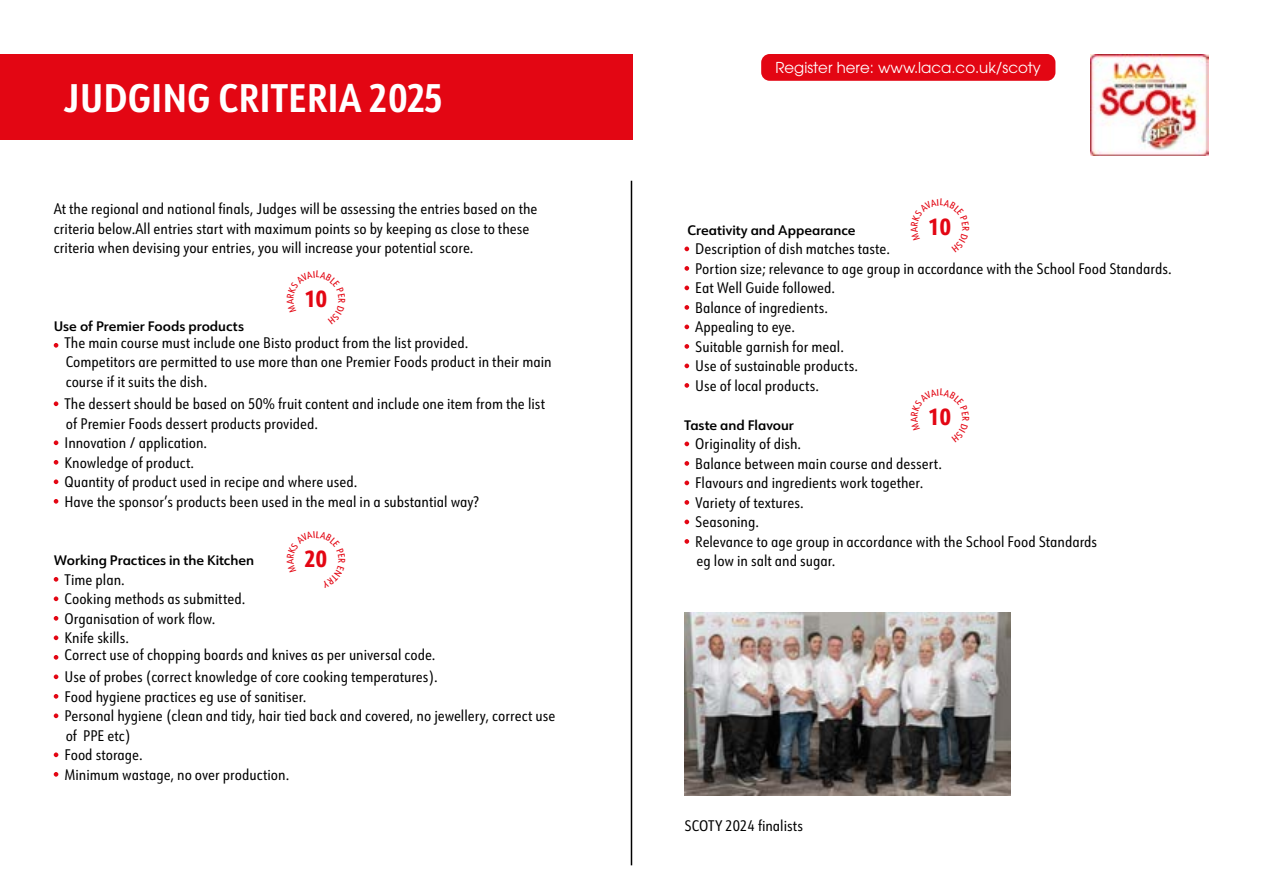
<style>
.page{position:relative;width:1263px;height:893px;background:#fff}
.page>*{position:absolute;margin:0;border:0;box-sizing:border-box;transform-origin:0 0}
.t1{font:700 39px "URW Form Cond";color:#fff}
.t2{font:800 22.95px "URW Form Cond";color:#e30613}
.t3{font:15px/19.5px "URW Form Cond";color:#000}
.t4{font:15px "ITC Avant Garde Pro";color:#fff}
.t5{font:600 13.5px "URW Form";color:#000}
</style>
<div class="page">
<div style="left:0;top:54px;width:632px;height:86px;background:#e30613"></div>
<svg style="left:54px;top:343px;width:4px;height:5px"></svg>
<svg style="left:54px;top:401px;width:4px;height:5px"></svg>
<svg style="left:54px;top:440px;width:4px;height:5px"></svg>
<svg style="left:54px;top:460px;width:4px;height:5px"></svg>
<svg style="left:54px;top:479px;width:4px;height:5px"></svg>
<svg style="left:54px;top:499px;width:4px;height:5px"></svg>
<svg style="left:54px;top:577px;width:4px;height:5px"></svg>
<svg style="left:54px;top:596px;width:4px;height:5px"></svg>
<svg style="left:54px;top:616px;width:4px;height:5px"></svg>
<svg style="left:54px;top:635px;width:4px;height:5px"></svg>
<svg style="left:54px;top:655px;width:4px;height:5px"></svg>
<svg style="left:54px;top:674px;width:4px;height:5px"></svg>
<svg style="left:54px;top:694px;width:4px;height:5px"></svg>
<svg style="left:54px;top:713px;width:4px;height:5px"></svg>
<svg style="left:54px;top:752px;width:4px;height:5px"></svg>
<svg style="left:54px;top:772px;width:4px;height:5px"></svg>
<hr style="left:631px;top:181px;width:1px;height:684px;background:#000">
<svg style="left:684px;top:247px;width:5px;height:4px"></svg>
<svg style="left:684px;top:266px;width:5px;height:5px"></svg>
<svg style="left:684px;top:286px;width:5px;height:4px"></svg>
<svg style="left:684px;top:305px;width:5px;height:5px"></svg>
<svg style="left:684px;top:325px;width:5px;height:4px"></svg>
<svg style="left:684px;top:344px;width:5px;height:5px"></svg>
<svg style="left:684px;top:364px;width:5px;height:4px"></svg>
<svg style="left:684px;top:383px;width:5px;height:5px"></svg>
<svg style="left:684px;top:442px;width:5px;height:4px"></svg>
<svg style="left:684px;top:461px;width:5px;height:5px"></svg>
<svg style="left:684px;top:481px;width:5px;height:4px"></svg>
<svg style="left:684px;top:500px;width:5px;height:5px"></svg>
<svg style="left:684px;top:520px;width:5px;height:4px"></svg>
<svg style="left:684px;top:539px;width:5px;height:5px"></svg>
<div style="left:761px;top:54px;width:294px;height:27px;background:#e30613;border-radius:9px"></div>
<img style="left:684px;top:612px;width:326px;height:183px">
<img style="left:1091px;top:54px;width:118px;height:102px">
<h1 class="t1" style="left:64px;top:71px;width:381px">JUDGING CRITERIA 2025</h1>
<p class="t3" style="left:54px;top:198px;width:485px">At the regional and national finals, Judges will be assessing the entries based on the criteria below.All entries start with maximum points so by keeping as close to these criteria when devising your entries, you will increase your potential score.</p>
<h2 class="t2" style="left:305px;top:283px;width:24px">10</h2>
<p class="t5" style="left:54px;top:317px;width:192px">Use of Premier Foods products</p>
<p class="t3" style="left:65px;top:332px;width:489px">The main course must include one Bisto product from the list provided.<br>Competitors are permitted to use more than one Premier Foods product in their main course if it suits the dish.</p>
<p class="t3" style="left:65px;top:393px;width:482px">The dessert should be based on 50% fruit content and include one item from the list of Premier Foods dessert products provided.<br>Innovation / application.<br>Knowledge of product.<br>Quantity of product used in recipe and where used.<br>Have the sponsor’s products been used in the meal in a substantial way?</p>
<h2 class="t2" style="left:305px;top:543px;width:24px">20</h2>
<p class="t5" style="left:54px;top:551px;width:202px">Working Practices in the Kitchen</p>
<p class="t3" style="left:65px;top:569px;width:182px">Time plan.<br>Cooking methods as submitted.<br>Organisation of work flow.<br>Knife skills.</p>
<p class="t3" style="left:65px;top:642px;width:375px;line-height:22.5px">Correct use of chopping boards and knives as per universal code.<br>Use of probes (correct knowledge of core cooking temperatures).</p>
<p class="t3" style="left:64px;top:686px;width:492px">Food hygiene practices eg use of sanitiser.<br>Personal hygiene (clean and tidy, hair tied back and covered, no jewellery, correct use of PPE etc)<br>Food storage.<br>Minimum wastage, no over production.</p>
<p class="t4" style="left:775px;top:58px;width:267px">Register here: www.laca.co.uk/scoty</p>
<h2 class="t2" style="left:928px;top:211px;width:24px">10</h2>
<p class="t5" style="left:687px;top:221px;width:170px">Creativity and Appearance</p>
<p class="t3" style="left:695px;top:239px;width:478px">Description of dish matches taste.<br>Portion size; relevance to age group in accordance with the School Food Standards.<br>Eat Well Guide followed.<br>Balance of ingredients.<br>Appealing to eye.<br>Suitable garnish for meal.<br>Use of sustainable products.<br>Use of local products.</p>
<p class="t5" style="left:684px;top:416px;width:111px">Taste and Flavour</p>
<p class="t3" style="left:695px;top:434px;width:403px">Originality of dish.<br>Balance between main course and dessert.<br>Flavours and ingredients work together.<br>Variety of textures.<br>Seasoning.<br>Relevance to age group in accordance with the School Food Standards eg low in salt and sugar.</p>
<h2 class="t2" style="left:928px;top:401px;width:24px">10</h2>
<p class="t3" style="left:684px;top:816px;width:120px">SCOTY 2024 finalists</p>
</div>
